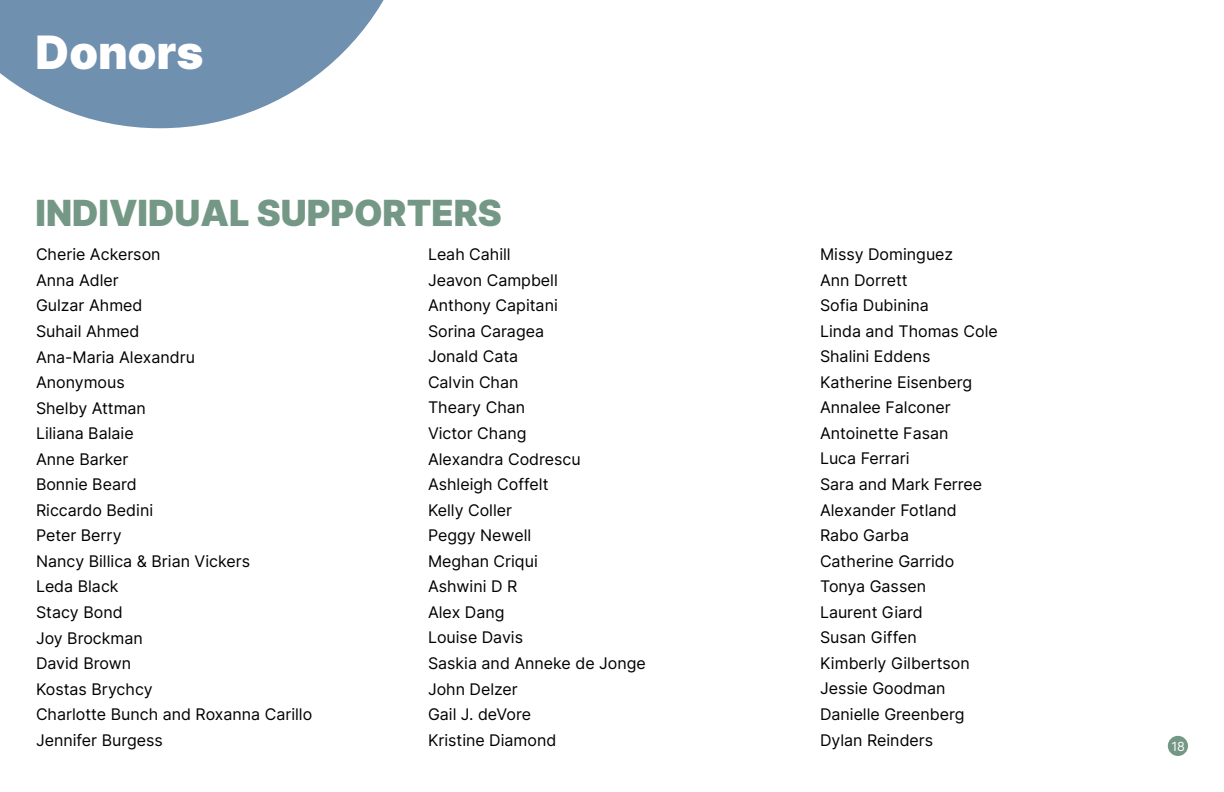
<style>
.page{position:relative;width:1224px;height:792px;background:#fff}
.page>*{position:absolute;margin:0;border:0;box-sizing:border-box;transform-origin:0 0}
.t1{font:900 46px "Inter";color:#fff}
.t2{font:900 36px "Inter";color:#749885}
.t3{font:16px/25.6px "Inter";color:#000}
.t4{font:12.6px "Inter";color:#fff}
</style>
<div class="page">
<div style="left:1168px;top:736px;width:20px;height:20px;background:#749885;border-radius:50%"></div>
<svg style="left:0;top:0;width:384px;height:128px;fill:#7090b0"></svg>
<h1 class="t1" style="left:36px;top:17px;width:169px">Donors</h1>
<h2 class="t2" style="left:36px;top:185px;width:468px">INDIVIDUAL SUPPORTERS</h2>
<p class="t3" style="left:36px;top:241px;width:278px">Cherie Ackerson<br>Anna Adler<br>Gulzar Ahmed<br>Suhail Ahmed<br>Ana-Maria Alexandru<br>Anonymous<br>Shelby Attman<br>Liliana Balaie<br>Anne Barker<br>Bonnie Beard<br>Riccardo Bedini<br>Peter Berry<br>Nancy Billica &amp; Brian Vickers<br>Leda Black<br>Stacy Bond<br>Joy Brockman<br>David Brown<br>Kostas Brychcy<br>Charlotte Bunch and Roxanna Carillo<br>Jennifer Burgess</p>
<p class="t3" style="left:428px;top:241px;width:219px">Leah Cahill<br>Jeavon Campbell<br>Anthony Capitani<br>Sorina Caragea<br>Jonald Cata<br>Calvin Chan<br>Theary Chan<br>Victor Chang<br>Alexandra Codrescu<br>Ashleigh Coffelt<br>Kelly Coller<br>Peggy Newell<br>Meghan Criqui<br>Ashwini D R<br>Alex Dang<br>Louise Davis<br>Saskia and Anneke de Jonge<br>John Delzer<br>Gail J. deVore<br>Kristine Diamond</p>
<p class="t3" style="left:820px;top:241px;width:179px">Missy Dominguez<br>Ann Dorrett<br>Sofia Dubinina<br>Linda and Thomas Cole<br>Shalini Eddens<br>Katherine Eisenberg<br>Annalee Falconer<br>Antoinette Fasan<br>Luca Ferrari<br>Sara and Mark Ferree<br>Alexander Fotland<br>Rabo Garba<br>Catherine Garrido<br>Tonya Gassen<br>Laurent Giard<br>Susan Giffen<br>Kimberly Gilbertson<br>Jessie Goodman<br>Danielle Greenberg<br>Dylan Reinders</p>
<p class="t4" style="left:1171px;top:737px;width:15px">18</p>
</div>
